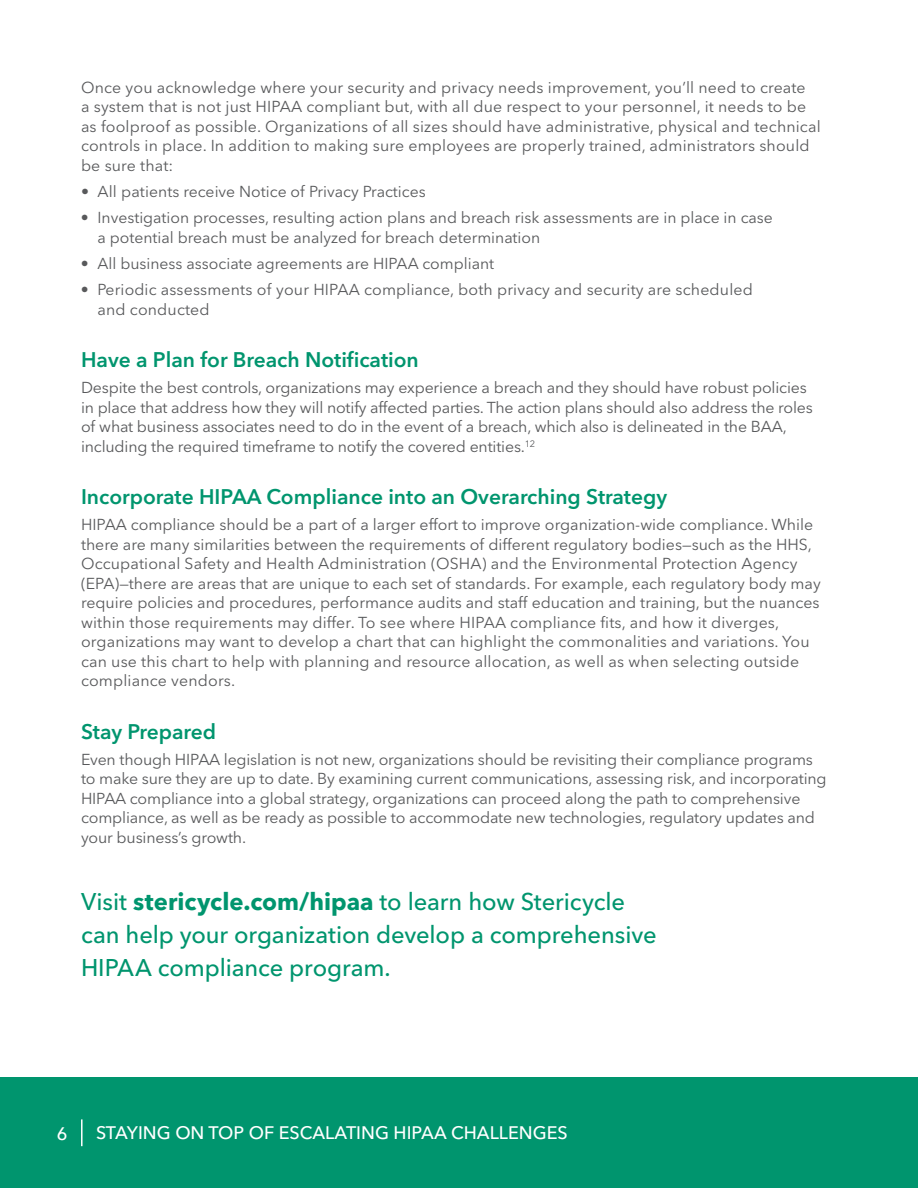
<style>
.page{position:relative;width:918px;height:1188px;background:#fff}
.page>*{position:absolute;margin:0;border:0;box-sizing:border-box;transform-origin:0 0}
.t1{font:500 24px/33px "Avenir Next LT Pro";letter-spacing:-.005em;color:#00956e}
.t2{font:600 21px "Avenir Next LT Pro";color:#00956e}
.t3{font:500 18px "Avenir Next LT Pro";color:#fff}
.t4{font:15.75px/19.5px "Avenir Next LT Pro";color:#58595b}
.s1{font-weight:700}
</style>
<div class="page">
<div style="left:0;top:1078px;width:918px;height:110px;background:#00956e"></div>
<hr style="left:81px;top:1119px;width:2px;height:27px;background:#fff">
<p class="t4" style="left:81px;top:78px;width:741px">Once you acknowledge where your security and privacy needs improvement, you’ll need to create<br>a system that is not just HIPAA compliant but, with all due respect to your personnel, it needs to be as foolproof as possible. Organizations of all sizes should have administrative, physical and technical controls in place. In addition to making sure employees are properly trained, administrators should be sure that:</p>
<p class="t4" style="left:81px;top:182px;width:346px">• All patients receive Notice of Privacy Practices</p>
<p class="t4" style="left:97px;top:208px;width:677px;text-indent:-16px">• Investigation processes, resulting action plans and breach risk assessments are in place in case a potential breach must be analyzed for breach determination</p>
<p class="t4" style="left:81px;top:254px;width:415px">• All business associate agreements are HIPAA compliant</p>
<p class="t4" style="left:97px;top:280px;width:657px;text-indent:-16px">• Periodic assessments of your HIPAA compliance, both privacy and security are scheduled and conducted</p>
<h2 class="t2" style="left:81px;top:347px;width:339px">Have a Plan for Breach Notification</h2>
<p class="t4" style="left:81px;top:378px;width:733px">Despite the best controls, organizations may experience a breach and they should have robust policies in place that address how they will notify affected parties. The action plans should also address the roles of what business associates need to do in the event of a breach, which also is delineated in the BAA, including the required timeframe to notify the covered entities.<sup>12</sup></p>
<h2 class="t2" style="left:81px;top:484px;width:588px">Incorporate HIPAA Compliance into an Overarching Strategy</h2>
<p class="t4" style="left:81px;top:515px;width:741px">HIPAA compliance should be a part of a larger effort to improve organization-wide compliance. While there are many similarities between the requirements of different regulatory bodies—such as the HHS, Occupational Safety and Health Administration (OSHA) and the Environmental Protection Agency (EPA)—there are areas that are unique to each set of standards. For example, each regulatory body may require policies and procedures, performance audits and staff education and training, but the nuances within those requirements may differ. To see where HIPAA compliance fits, and how it diverges, organizations may want to develop a chart that can highlight the commonalities and variations. You can use this chart to help with planning and resource allocation, as well as when selecting outside compliance vendors.</p>
<h2 class="t2" style="left:81px;top:718px;width:137px">Stay Prepared</h2>
<p class="t4" style="left:81px;top:750px;width:747px">Even though HIPAA legislation is not new, organizations should be revisiting their compliance programs to make sure they are up to date. By examining current communications, assessing risk, and incorporating HIPAA compliance into a global strategy, organizations can proceed along the path to comprehensive compliance, as well as be ready as possible to accommodate new technologies, regulatory updates and your business’s growth.</p>
<h1 class="t1" style="left:81px;top:885px;width:577px">Visit <span class="s1">stericycle.com/hipaa</span> to learn how Stericycle can help your organization develop a comprehensive<br>HIPAA compliance program.</h1>
<p class="t3" style="left:57px;top:1122px;width:12px">6</p>
<p class="t3" style="left:96px;top:1122px;width:473px">STAYING ON TOP OF ESCALATING HIPAA CHALLENGES</p>
</div>
